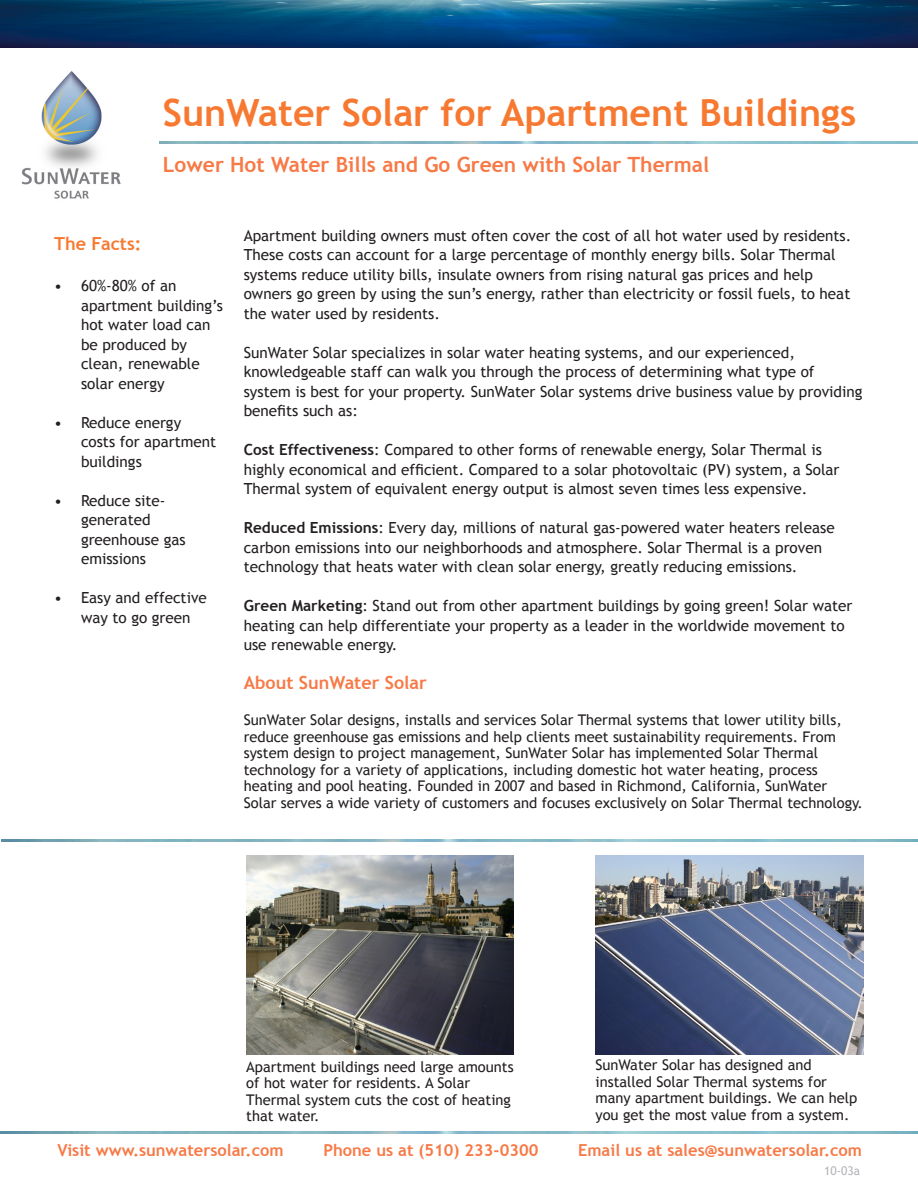
<style>
.page{position:relative;width:918px;height:1188px;background:#fff}
.page>*{position:absolute;margin:0;border:0;box-sizing:border-box;transform-origin:0 0}
.t1{font:700 37.5px "Trebuchet MS";color:#f77931}
.t2{font:700 21px "Trebuchet MS";color:#f77946}
.body{font:700 18px "Trebuchet MS";color:#f77946}
.t3{font:700 18px "Trebuchet MS";color:#f77931}
.body_bold{font:700 16.5px "Trebuchet MS";color:#f77946}
.body-2{font:15.3px/19.5px "Trebuchet MS";color:#231f20}
.sidebar{font:15.3px/19.5px "Trebuchet MS";color:#231f20}
.body-3{font:14.7px/16.5px "Trebuchet MS";color:#231f20}
.body_smaller_9pt{font:14.7px/16.5px "Trebuchet MS";color:#231f20}
.body_smaller_9pt-2{font:12px "Trebuchet MS";color:#b3b4b8}
.s1{font-weight:700}
</style>
<div class="page">
<img style="left:0;top:1px;width:918px;height:46px">
<img style="left:21px;top:71px;width:100px;height:128px">
<img style="left:0;top:1131px;width:918px;height:3px">
<img style="left:596px;top:855px;width:268px;height:199px">
<img style="left:246px;top:855px;width:268px;height:199px">
<img style="left:2px;top:839px;width:916px;height:3px">
<p class="t1" style="left:163px;top:89px;width:695px">SunWater Solar for Apartment Buildings</p>
<p class="t2" style="left:163px;top:152px;width:548px">Lower Hot Water Bills and Go Green with Solar Thermal</p>
<p class="t3" style="left:54px;top:233px;width:89px">The Facts:</p>
<p class="sidebar" style="left:81px;top:276px;width:144px;text-indent:-27px">• 60%-80% of an apartment building’s hot water load can be produced by clean, renewable solar energy</p>
<p class="sidebar" style="left:81px;top:413px;width:137px;text-indent:-27px">• Reduce energy costs for apartment buildings</p>
<p class="sidebar" style="left:81px;top:491px;width:106px;text-indent:-27px">• Reduce site&shy;generated greenhouse gas emissions</p>
<p class="sidebar" style="left:81px;top:588px;width:127px;text-indent:-27px">• Easy and effective way to go green</p>
<p class="body-2" style="left:244px;top:226px;width:609px">Apartment building owners must often cover the cost of all hot water used by residents.<br>These costs can account for a large percentage of monthly energy bills. Solar Thermal systems reduce utility bills, insulate owners from rising natural gas prices and help owners go green by using the sun’s energy, rather than electricity or fossil fuels, to heat the water used by residents.</p>
<p class="body-2" style="left:244px;top:343px;width:620px">SunWater Solar specializes in solar water heating systems, and our experienced, knowledgeable staff can walk you through the process of determining what type of system is best for your property. SunWater Solar systems drive business value by providing benefits such as:</p>
<p class="body-2" style="left:244px;top:440px;width:597px"><span class="s1">Cost Effectiveness</span>: Compared to other forms of renewable energy, Solar Thermal is highly economical and efficient. Compared to a solar photovoltaic (PV) system, a Solar<br>Thermal system of equivalent energy output is almost seven times less expensive.</p>
<p class="body-2" style="left:244px;top:518px;width:592px"><span class="s1">Reduced Emissions</span>: Every day, millions of natural gas-powered water heaters release carbon emissions into our neighborhoods and atmosphere. Solar Thermal is a proven technology that heats water with clean solar energy, greatly reducing emissions.</p>
<p class="body-2" style="left:244px;top:596px;width:610px"><span class="s1">Green Marketing</span>: Stand out from other apartment buildings by going green! Solar water heating can help differentiate your property as a leader in the worldwide movement to use renewable energy.</p>
<p class="body" style="left:244px;top:671px;width:185px">About SunWater Solar</p>
<p class="body-3" style="left:244px;top:712px;width:621px">SunWater Solar designs, installs and services Solar Thermal systems that lower utility bills, reduce greenhouse gas emissions and help clients meet sustainability requirements. From system design to project management, SunWater Solar has implemented Solar Thermal technology for a variety of applications, including domestic hot water heating, process heating and pool heating. Founded in 2007 and based in Richmond, California, SunWater Solar serves a wide variety of customers and focuses exclusively on Solar Thermal technology.</p>
<p class="body_smaller_9pt" style="left:246px;top:1059px;width:269px">Apartment buildings need large amounts of hot water for residents. A Solar<br>Thermal system cuts the cost of heating that water.</p>
<p class="body_smaller_9pt" style="left:596px;top:1057px;width:263px">SunWater Solar has designed and installed Solar Thermal systems for many apartment buildings. We can help you get the most value from a system.</p>
<p class="body_bold" style="left:57px;top:1139px;width:228px">Visit www.sunwatersolar.com</p>
<p class="body_bold" style="left:323px;top:1139px;width:216px">Phone us at (510) 233-0300</p>
<p class="body_bold" style="left:578px;top:1139px;width:285px">Email us at sales@sunwatersolar.com</p>
<p class="body_smaller_9pt-2" style="left:824px;top:1164px;width:37px">10-03a</p>
</div>
